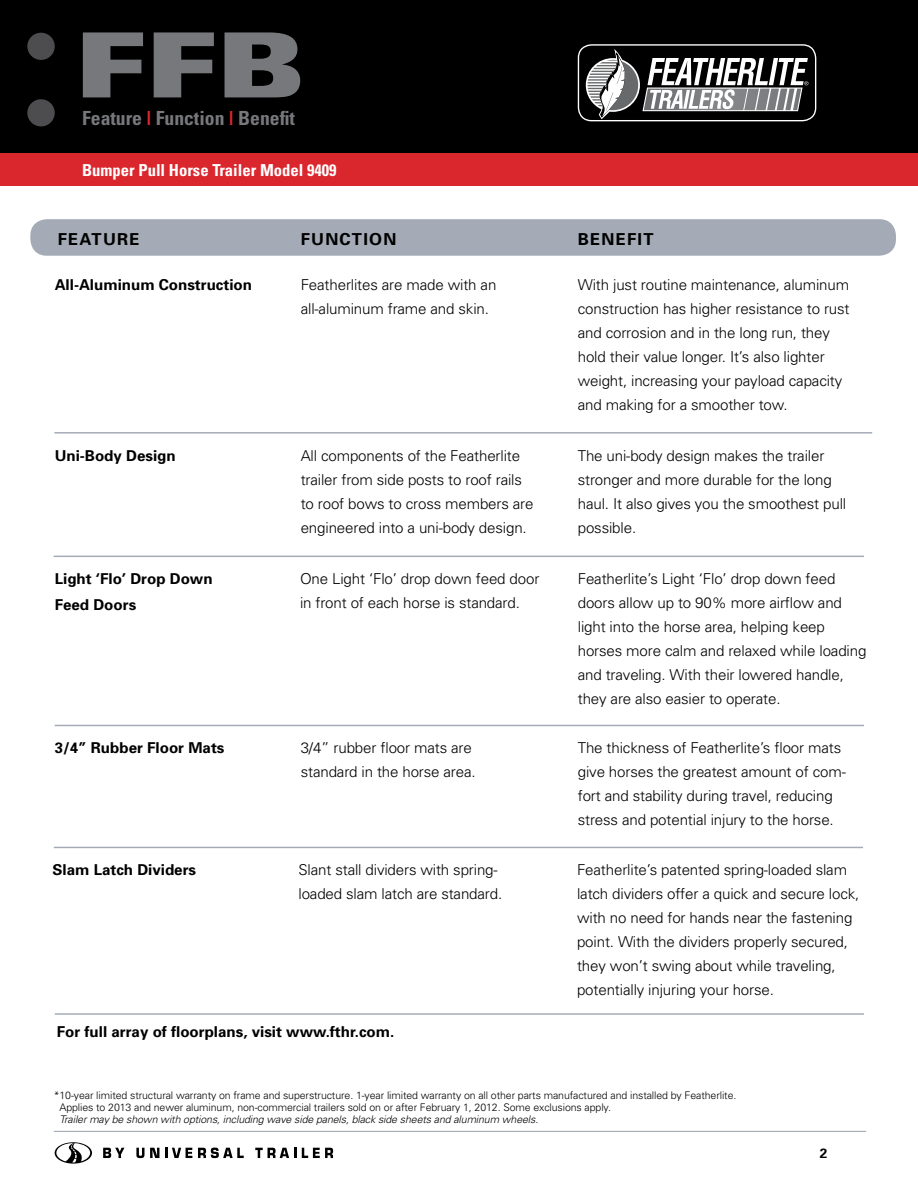
<style>
.page{position:relative;width:918px;height:1188px;background:#fff}
.page>*{position:absolute;margin:0;border:0;box-sizing:border-box;transform-origin:0 0}
.t1{font:900 expanded 90px "Univers";color:#77787b}
.t2{font:700 condensed 19.5px "Univers";color:#77787b}
.t3{font:700 condensed 16.5px "Univers";color:#fff}
.t4{font:700 16.5px "Univers";letter-spacing:.075em;color:#000}
.t5{font:300 15px/24px "Univers";letter-spacing:-.01em;color:#000}
.t6{font:700 15px/25.5px "Univers";color:#000}
.t7{font:700 13.5px "Univers";color:#000}
.t8{font:300 10.5px/12px "Univers";letter-spacing:-.01em;color:#000}
.t9{font:italic 300 10.5px "Univers";letter-spacing:-.01em;color:#000}
.s1{color:#d9272d}
</style>
<div class="page">
<div style="left:30px;top:219px;width:866px;height:37px;background:#a4abb6;border-radius:16px"></div>
<hr style="left:54px;top:432px;width:818px;height:2px;background:#a4abb6">
<hr style="left:54px;top:556px;width:810px;height:1px;background:#a4abb6">
<hr style="left:55px;top:725px;width:809px;height:1px;background:#a4abb6">
<hr style="left:54px;top:847px;width:809px;height:1px;background:#a4abb6">
<hr style="left:55px;top:1013px;width:809px;height:2px;background:#a4abb6">
<div style="left:0;top:0;width:918px;height:154px;background:#000"></div>
<div style="left:0;top:154px;width:918px;height:32px;background:#d9272d"></div>
<div style="left:27px;top:33px;width:28px;height:27px;background:#4d4d4f;border-radius:50%"></div>
<div style="left:27px;top:99px;width:28px;height:27px;background:#4d4d4f;border-radius:50%"></div>
<svg style="left:578px;top:46px;width:238px;height:75px"></svg>
<div style="left:578px;top:44px;width:238px;height:77px;border:1px solid #fff;border-radius:13px"></div>
<svg style="left:55px;top:1142px;width:37px;height:22px"></svg>
<svg style="left:103px;top:1148px;width:21px;height:10px"></svg>
<svg style="left:136px;top:1148px;width:23px;height:10px"></svg>
<svg style="left:165px;top:1148px;width:27px;height:10px"></svg>
<svg style="left:198px;top:1148px;width:46px;height:10px"></svg>
<svg style="left:255px;top:1148px;width:41px;height:10px"></svg>
<svg style="left:302px;top:1148px;width:31px;height:10px"></svg>
<svg style="left:56px;top:1143px;width:34px;height:19px"></svg>
<hr style="left:54px;top:1131px;width:812px;height:1px;background:#a4abb6">
<h1 class="t1" style="left:75px;top:12px;width:231px">FFB</h1>
<h2 class="t2" style="left:82px;top:106px;width:214px">Feature <span class="s1">|</span> Function <span class="s1">|</span> Benefit</h2>
<p class="t3" style="left:82px;top:160px;width:256px">Bumper Pull Horse Trailer Model 9409</p>
<p class="t4" style="left:58px;top:229px;width:84px">FEATURE</p>
<p class="t4" style="left:301px;top:228px;width:97px">FUNCTION</p>
<p class="t4" style="left:578px;top:229px;width:77px">BENEFIT</p>
<p class="t6" style="left:55px;top:272px;width:199px">All-Aluminum Construction</p>
<p class="t5" style="left:301px;top:273px;width:197px">Featherlites are made with an all-aluminum frame and skin.</p>
<p class="t5" style="left:578px;top:273px;width:273px">With just routine maintenance, aluminum construction has higher resistance to rust and corrosion and in the long run, they hold their value longer. It’s also lighter weight, increasing your payload capacity and making for a smoother tow.</p>
<p class="t6" style="left:55px;top:442px;width:122px">Uni-Body Design</p>
<p class="t5" style="left:301px;top:443px;width:234px">All components of the Featherlite trailer from side posts to roof rails to roof bows to cross members are engineered into a uni-body design.</p>
<p class="t5" style="left:578px;top:443px;width:270px">The uni-body design makes the trailer stronger and more durable for the long haul. It also gives you the smoothest pull possible.</p>
<p class="t6" style="left:55px;top:566px;width:159px">Light ‘Flo’ Drop Down<br>Feed Doors</p>
<p class="t5" style="left:300px;top:566px;width:241px">One Light ‘Flo’ drop down feed door in front of each horse is standard.</p>
<p class="t5" style="left:578px;top:566px;width:290px">Featherlite’s Light ‘Flo’ drop down feed doors allow up to 90% more airflow and light into the horse area, helping keep horses more calm and relaxed while loading and traveling. With their lowered handle, they are also easier to operate.</p>
<p class="t6" style="left:55px;top:735px;width:171px">3/4” Rubber Floor Mats</p>
<p class="t5" style="left:301px;top:735px;width:177px">3/4” rubber floor mats are standard in the horse area.</p>
<p class="t5" style="left:578px;top:735px;width:270px">The thickness of Featherlite’s floor mats give horses the greatest amount of com&shy;fort and stability during travel, reducing stress and potential injury to the horse.</p>
<p class="t6" style="left:53px;top:857px;width:145px">Slam Latch Dividers</p>
<p class="t5" style="left:299px;top:857px;width:205px">Slant stall dividers with spring&shy;loaded slam latch are standard.</p>
<p class="t5" style="left:577px;top:857px;width:284px">Featherlite’s patented spring-loaded slam latch dividers offer a quick and secure lock, with no need for hands near the fastening point. With the dividers properly secured, they won’t swing about while traveling, potentially injuring your horse.</p>
<p class="t6" style="left:57px;top:1018px;width:339px">For full array of floorplans, visit www.fthr.com.</p>
<p class="t8" style="left:59px;top:1089px;width:678px;text-indent:-6px">*10-year limited structural warranty on frame and superstructure. 1-year limited warranty on all other parts manufactured and installed by Featherlite.<br>Applies to 2013 and newer aluminum, non-commercial trailers sold on or after February 1, 2012. Some exclusions apply.</p>
<p class="t9" style="left:59px;top:1113px;width:480px">Trailer may be shown with options, including wave side panels, black side sheets and aluminum wheels.</p>
<p class="t7" style="left:820px;top:1145px;width:9px">2</p>
</div>
